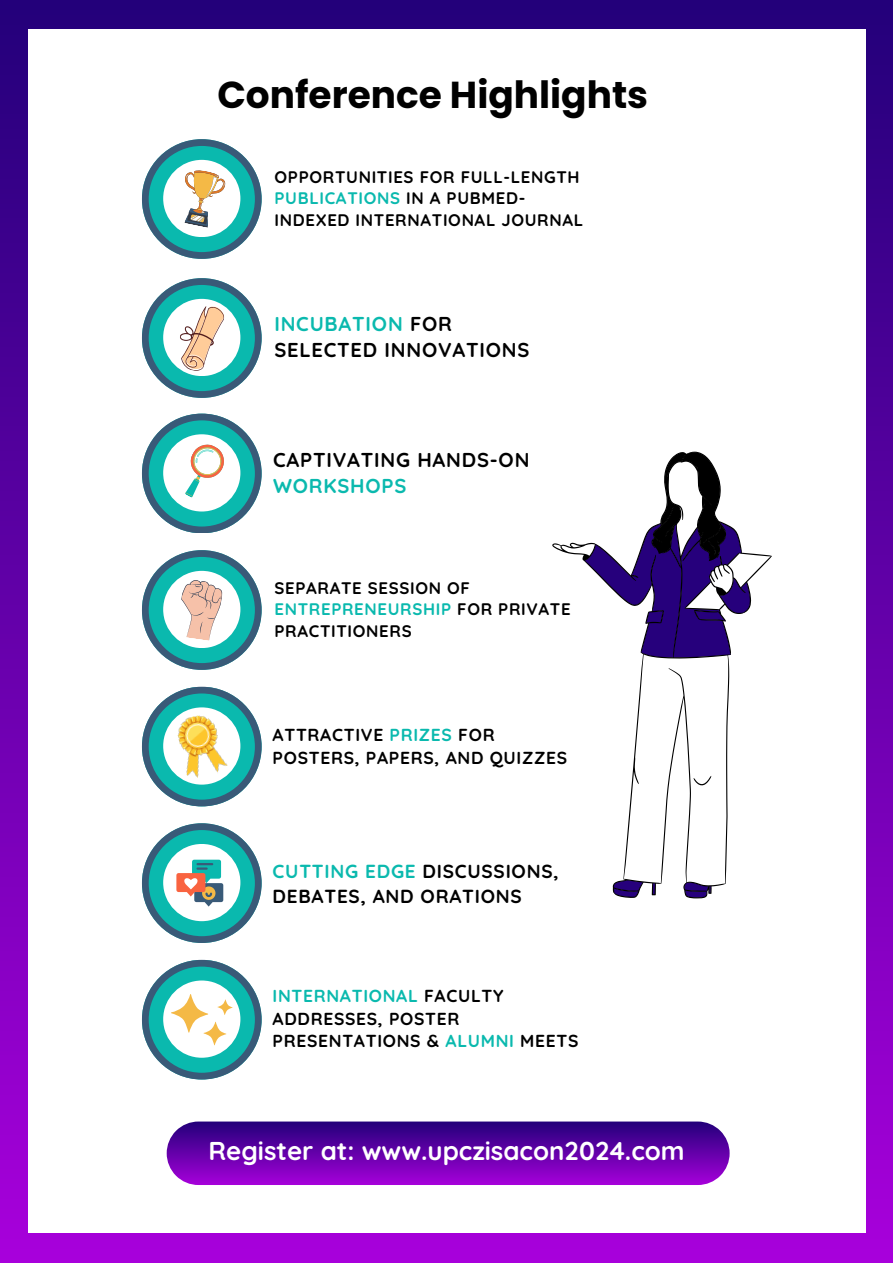
<style>
.page{position:relative;width:893px;height:1263px;background:#fff}
.page>*{position:absolute;margin:0;border:0;box-sizing:border-box;transform-origin:0 0}
.t1{font:700 37.5px "Poppins";color:#000}
.t2{font:700 25.8px "Quicksand";color:#fff}
.t3{font:700 20.1px/25.9px "Quicksand";letter-spacing:.04em;color:#000}
.t4{font:700 18.9px/24.8px "Quicksand";letter-spacing:.04em;color:#000}
.t5{font:700 17.4px/22.5px "Quicksand";letter-spacing:.04em;color:#000}
.t6{font:700 16.73px/21.6px "Quicksand";letter-spacing:.04em;color:#000}
.s1{color:#0ab9ae}
</style>
<div class="page">
<div style="left:0;top:0;width:893px;height:1263px;background:linear-gradient(to bottom,#23007a,#a800db)"></div>
<div style="left:28px;top:29px;width:837px;height:1204px;background:#fff"></div>
<svg style="left:142px;top:414px;width:120px;height:119px"></svg>
<svg style="left:142px;top:139px;width:120px;height:120px"></svg>
<svg style="left:142px;top:550px;width:120px;height:119px"></svg>
<svg style="left:142px;top:278px;width:120px;height:119px"></svg>
<svg style="left:552px;top:452px;width:220px;height:446px"></svg>
<svg style="left:142px;top:687px;width:460px;height:119px"></svg>
<div style="left:163px;top:707px;width:77px;height:78px;background:#fff;border-radius:50%"></div>
<img style="left:174px;top:712px;width:55px;height:68px">
<svg style="left:142px;top:823px;width:460px;height:119px"></svg>
<svg style="left:142px;top:960px;width:120px;height:119px"></svg>
<svg style="left:167px;top:1121px;width:562px;height:64px"></svg>
<h5 class="t1" style="left:217px;top:69px;width:432px">Conference Highlights</h5>
<p class="t6" style="left:274px;top:166px;width:310px">OPPORTUNITIES FOR FULL-LENGTH<br><span class="s1">PUBLICATIONS</span> IN A PUBMED-<br>INDEXED INTERNATIONAL JOURNAL</p>
<p class="t3" style="left:274px;top:311px;width:257px"><span class="s1">INCUBATION</span> FOR<br>SELECTED INNOVATIONS</p>
<h1 class="t3" style="left:273px;top:446px;width:258px">CAPTIVATING HANDS-ON<br><span class="s1">WORKSHOPS</span></h1>
<h3 class="t6" style="left:274px;top:576px;width:298px">SEPARATE SESSION OF<br><span class="s1">ENTREPRENEURSHIP</span> FOR PRIVATE<br>PRACTITIONERS</h3>
<h5 class="t5" style="left:273px;top:723px;width:296px">ATTRACTIVE <span class="s1">PRIZES</span> FOR<br>POSTERS, PAPERS, AND QUIZZES</h5>
<p class="t4" style="left:273px;top:858px;width:287px"><span class="s1">CUTTING EDGE</span> DISCUSSIONS,<br>DEBATES, AND ORATIONS</p>
<p class="t5" style="left:273px;top:984px;width:307px"><span class="s1">INTERNATIONAL</span> FACULTY<br>ADDRESSES, POSTER<br>PRESENTATIONS &amp; <span class="s1">ALUMNI</span> MEETS</p>
<p class="t2" style="left:208px;top:1134px;width:478px">Register at: www.upczisacon2024.com</p>
</div>
